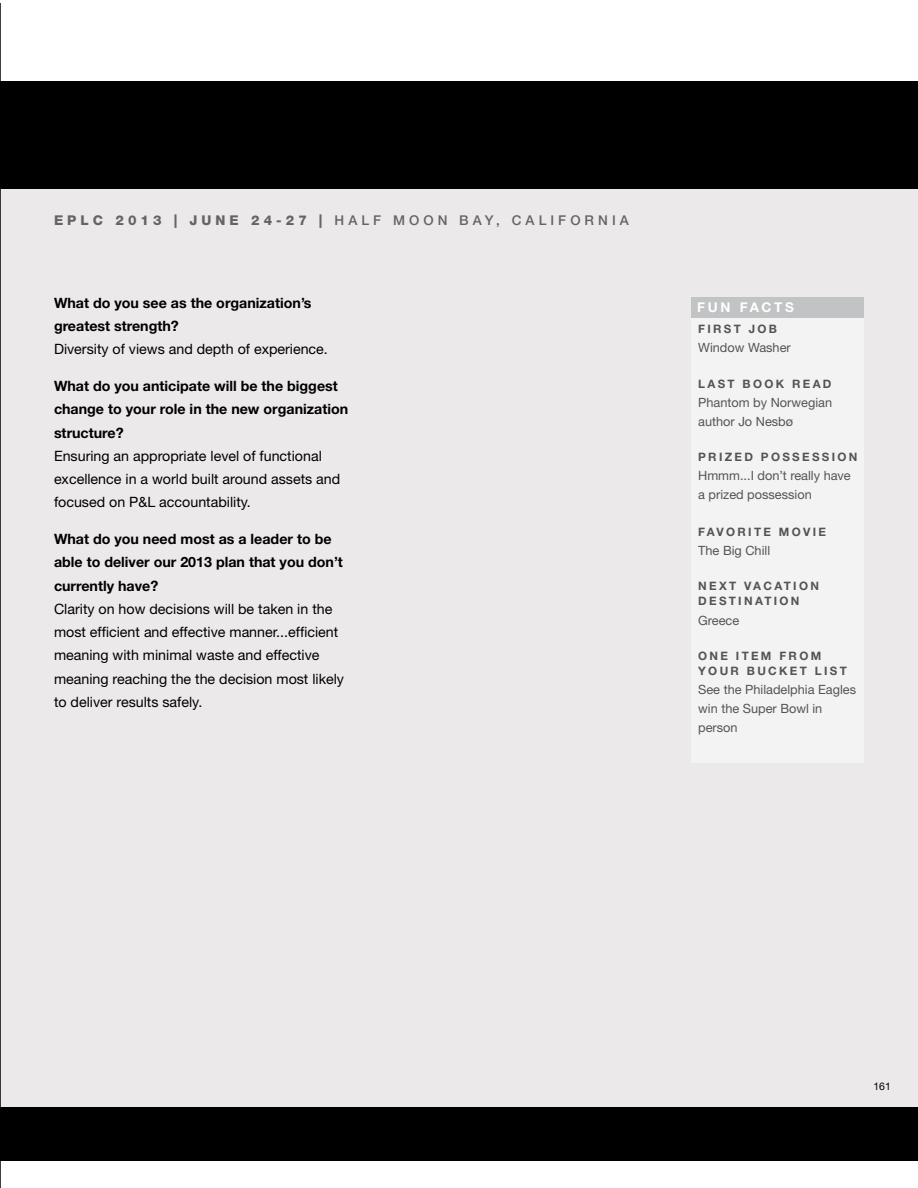
<style>
.page{position:relative;width:918px;height:1188px;background:#fff}
.page>*{position:absolute;margin:0;border:0;box-sizing:border-box;transform-origin:0 0}
.t1{font:14.25px/23.2px "Helvetica Neue";color:#000}
.t2{font:700 14.25px/23.2px "Helvetica Neue";color:#000}
.t3{font:500 13.5px "Helvetica Neue";letter-spacing:.3em;color:#6d6e71}
.t4{font:700 13.5px "Helvetica Neue";letter-spacing:.2em;color:#fff}
.t5{font:12.75px/19.2px "Helvetica Neue";color:#58595b}
.t6{font:700 11.7px/15px "Helvetica Neue";letter-spacing:.2em;color:#58595b}
.t7{font:10.5px "Helvetica Neue";color:#000}
.s1{font-weight:800}
</style>
<div class="page">
<div style="left:0;top:120px;width:918px;height:1030px;background:#ebe9e9"></div>
<div style="left:0;top:81px;width:918px;height:108px;background:#000"></div>
<div style="left:0;top:1107px;width:918px;height:54px;background:#000"></div>
<hr style="left:0;top:3px;width:1px;height:1185px;background:#000">
<div style="left:691px;top:297px;width:173px;height:465px;background:#f4f3f3"></div>
<p class="t3" style="left:54px;top:212px;width:576px"><span class="s1">EPLC 2013 | JUNE 24-27 |</span> HALF MOON BAY, CALIFORNIA</p>
<p class="t2" style="left:54px;top:291px;width:259px">What do you see as the organization’s greatest strength?</p>
<p class="t1" style="left:54px;top:338px;width:275px">Diversity of views and depth of experience.</p>
<p class="t2" style="left:54px;top:374px;width:296px">What do you anticipate will be the biggest change to your role in the new organization structure?</p>
<p class="t1" style="left:54px;top:444px;width:288px">Ensuring an appropriate level of functional excellence in a world built around assets and focused on P&amp;L accountability.</p>
<p class="t2" style="left:54px;top:527px;width:290px">What do you need most as a leader to be able to deliver our 2013 plan that you don’t currently have?</p>
<p class="t1" style="left:54px;top:597px;width:292px">Clarity on how decisions will be taken in the most efficient and effective manner...efficient meaning with minimal waste and effective meaning reaching the the decision most likely to deliver results safely.</p>
<p class="t4" style="left:697px;top:299px;width:98px">FUN FACTS</p>
<p class="t6" style="left:698px;top:321px;width:80px">FIRST JOB</p>
<p class="t5" style="left:698px;top:338px;width:94px">Window Washer</p>
<p class="t6" style="left:698px;top:376px;width:135px">LAST BOOK READ</p>
<p class="t5" style="left:698px;top:392px;width:135px">Phantom by Norwegian author Jo Nesbø</p>
<p class="t6" style="left:698px;top:449px;width:161px">PRIZED POSSESSION</p>
<p class="t5" style="left:698px;top:466px;width:154px">Hmmm...I don’t really have a prized possession</p>
<p class="t6" style="left:698px;top:524px;width:129px">FAVORITE MOVIE</p>
<p class="t5" style="left:698px;top:541px;width:74px">The Big Chill</p>
<p class="t6" style="left:698px;top:579px;width:122px">NEXT VACATION<br>DESTINATION</p>
<p class="t5" style="left:698px;top:610px;width:43px">Greece</p>
<p class="t6" style="left:698px;top:648px;width:150px">ONE ITEM FROM<br>YOUR BUCKET LIST</p>
<p class="t5" style="left:698px;top:680px;width:159px">See the Philadelphia Eagles win the Super Bowl in person</p>
<p class="t7" style="left:873px;top:1080px;width:19px">161</p>
</div>
